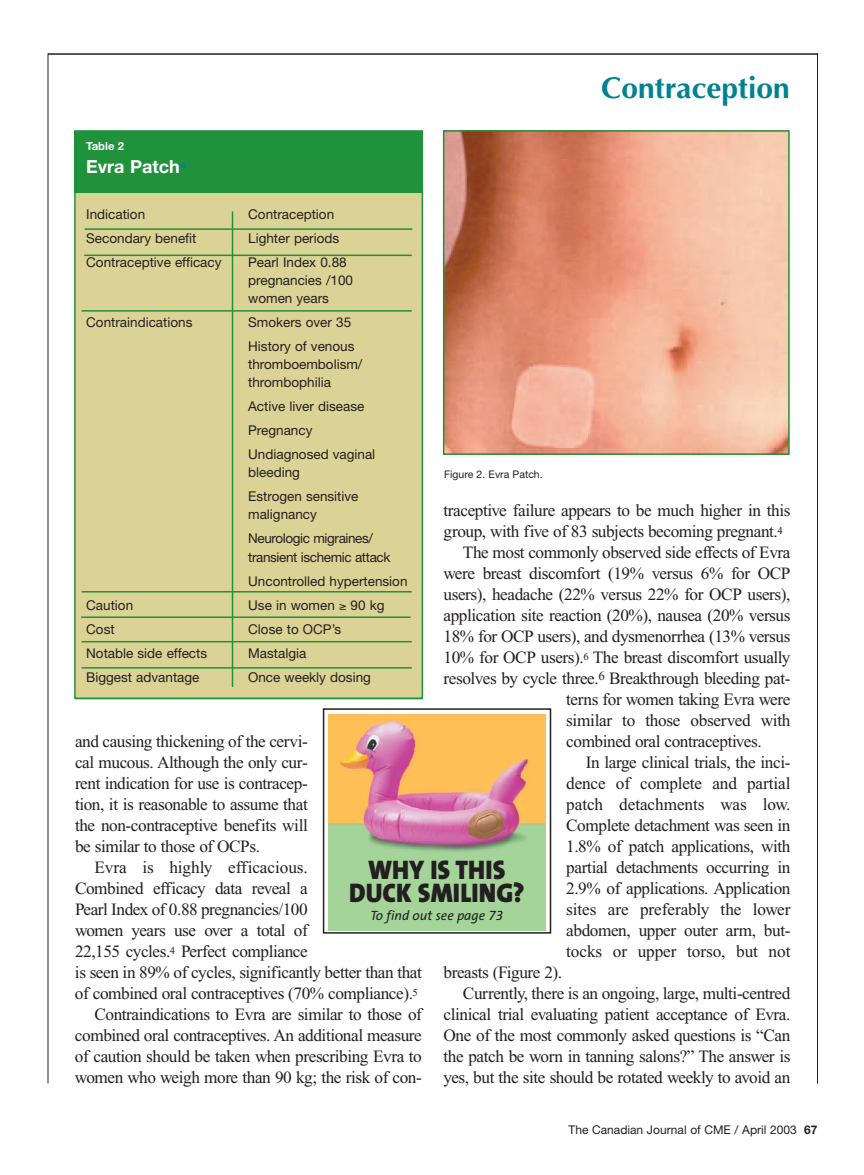
<style>
.page{position:relative;width:864px;height:1175px;background:#fff}
.page>*{position:absolute;margin:0;border:0;box-sizing:border-box;transform-origin:0 0}
.t1{font:700 30px "Optima";color:#008293}
.t2{font:900 27px/22.5px "The Sans";color:#231f20;text-align:center;scale:.94 1}
.t3{font:700 18px "Helvetica Neue";color:#fff}
.t4{font:17.25px/21px "Times New Roman";letter-spacing:-.025em;color:#231f20;text-align:justify}
.t5{font:17.25px "Times New Roman";letter-spacing:-.005em;color:#231f20}
.t6{font:13.5px/24px "Helvetica Neue";color:#231f20}
.t7{font:13.5px/24px "Helvetica Neue";letter-spacing:-.03em;color:#231f20}
.t8{font:italic 13.5px "The Sans";color:#231f20}
.t9{font:12px "Helvetica Neue";color:#231f20}
.t10{font:700 11.25px "Helvetica Neue";color:#fff}
.t11{font:10.5px "Helvetica Neue";color:#231f20}
.s1{font-size:13.5px;color:#0075be}
.s2{font-family:"The Sans Expert"}
.s3{font-weight:700}
</style>
<div class="page">
<hr style="left:48px;top:53px;width:770px;height:2px;background:#231f20">
<hr style="left:48px;top:53px;width:1px;height:1030px;background:#231f20">
<hr style="left:817px;top:53px;width:1px;height:1030px;background:#231f20">
<img style="left:446px;top:133px;width:341px;height:319px">
<div style="left:443px;top:130px;width:347px;height:325px;border:2px solid #21923c"></div>
<svg style="left:74px;top:130px;width:350px;height:569px;background:#c1ca89"></svg>
<hr style="left:232px;top:211px;width:1px;height:476px;background:#21923c">
<hr style="left:81px;top:616px;width:330px;height:2px;background:#21923c">
<div style="left:323px;top:708px;width:228px;height:225px;border:2px solid #231f20"></div>
<img style="left:329px;top:714px;width:217px;height:216px">
<h1 class="t1" style="left:601px;top:75px;width:190px">Contraception</h1>
<p class="t10" style="left:86px;top:142px;width:40px">Table 2</p>
<p class="t3" style="left:86px;top:160px;width:101px">Evra Patch<span class="s1">“</span></p>
<p class="t6" style="left:86px;top:204px;width:60px">Indication</p>
<p class="t6" style="left:248px;top:204px;width:87px">Contraception</p>
<p class="t6" style="left:86px;top:228px;width:112px">Secondary benefit</p>
<p class="t6" style="left:248px;top:228px;width:93px">Lighter periods</p>
<p class="t6" style="left:86px;top:252px;width:137px">Contraceptive efficacy</p>
<p class="t6" style="left:248px;top:255px;width:106px;line-height:18px">Pearl Index 0.88 pregnancies /100 women years</p>
<p class="t6" style="left:86px;top:312px;width:108px">Contraindications</p>
<p class="t6" style="left:248px;top:312px;width:108px">Smokers over 35<br>History of venous</p>
<p class="t6" style="left:248px;top:357px;width:116px;line-height:18px">thromboembolism/ thrombophilia</p>
<p class="t6" style="left:248px;top:396px;width:129px">Active liver disease<br>Pregnancy<br>Undiagnosed vaginal</p>
<p class="t6" style="left:248px;top:462px;width:112px">bleeding<br>Estrogen sensitive</p>
<p class="t7" style="left:248px;top:504px;width:126px">malignancy<br>Neurologic migraines/</p>
<p class="t6" style="left:248px;top:546px;width:161px">transient ischemic attack<br>Uncontrolled hypertension</p>
<p class="t6" style="left:86px;top:594px;width:48px">Caution</p>
<p class="t6" style="left:248px;top:594px;width:138px">Use in women ≥ 90 kg</p>
<p class="t6" style="left:86px;top:618px;width:30px">Cost</p>
<p class="t6" style="left:248px;top:618px;width:94px">Close to OCP’s</p>
<p class="t6" style="left:86px;top:642px;width:122px">Notable side effects</p>
<p class="t6" style="left:248px;top:642px;width:60px">Mastalgia</p>
<p class="t6" style="left:86px;top:666px;width:115px">Biggest advantage</p>
<p class="t6" style="left:248px;top:666px;width:124px">Once weekly dosing</p>
<p class="t11" style="left:444px;top:470px;width:100px">Figure 2. Evra Patch.</p>
<p class="t4" style="left:444px;top:501px;width:348px">traceptive failure appears to be much higher in this</p>
<p class="t4" style="left:444px;top:522px;width:341px">group, with five of 83 subjects becoming pregnant.<sup>4</sup></p>
<p class="t4" style="left:463px;top:543px;width:329px">The most commonly observed side effects of Evra</p>
<p class="t4" style="left:444px;top:564px;width:348px">were breast discomfort (19% versus 6% for OCP</p>
<p class="t4" style="left:444px;top:585px;width:348px">users), headache (22% versus 22% for OCP users),</p>
<p class="t4" style="left:444px;top:606px;width:348px">application site reaction (20%), nausea (20% versus</p>
<p class="t4" style="left:444px;top:627px;width:348px">18% for OCP users), and dysmenorrhea (13% versus</p>
<p class="t4" style="left:444px;top:648px;width:348px">10% for OCP users).<sup>6</sup> The breast discomfort usually</p>
<p class="t4" style="left:444px;top:669px;width:348px">resolves by cycle three.<sup>6</sup> Breakthrough bleeding pat-</p>
<p class="t4" style="left:566px;top:690px;width:226px">terns for women taking Evra were</p>
<p class="t4" style="left:566px;top:711px;width:226px">similar to those observed with</p>
<p class="t4" style="left:566px;top:732px;width:197px">combined oral contraceptives.</p>
<p class="t4" style="left:586px;top:753px;width:206px">In large clinical trials, the inci-</p>
<p class="t4" style="left:566px;top:774px;width:226px">dence of complete and partial</p>
<p class="t5" style="left:566px;top:798px;width:226px">patch detachments was low.</p>
<p class="t4" style="left:566px;top:816px;width:226px">Complete detachment was seen in</p>
<p class="t4" style="left:566px;top:837px;width:226px">1.8% of patch applications, with</p>
<p class="t4" style="left:566px;top:858px;width:226px">partial detachments occurring in</p>
<p class="t4" style="left:566px;top:879px;width:226px">2.9% of applications. Application</p>
<p class="t5" style="left:566px;top:903px;width:226px">sites are preferably the lower</p>
<p class="t4" style="left:566px;top:921px;width:226px">abdomen, upper outer arm, but-</p>
<p class="t5" style="left:566px;top:945px;width:226px">tocks or upper torso, but not</p>
<p class="t4" style="left:444px;top:963px;width:120px">breasts (Figure 2).</p>
<p class="t4" style="left:463px;top:984px;width:329px">Currently, there is an ongoing, large, multi-centred</p>
<p class="t4" style="left:444px;top:1005px;width:348px">clinical trial evaluating patient acceptance of Evra.</p>
<p class="t4" style="left:444px;top:1026px;width:348px">One of the most commonly asked questions is “Can</p>
<p class="t4" style="left:444px;top:1047px;width:348px">the patch be worn in tanning salons?” The answer is</p>
<p class="t4" style="left:444px;top:1068px;width:348px">yes, but the site should be rotated weekly to avoid an</p>
<p class="t4" style="left:75px;top:732px;width:234px">and causing thickening of the cervi&shy;cal mucous. Although the only cur&shy;rent indication for use is contracep&shy;tion, it is reasonable to assume that the non-contraceptive benefits will be similar to those of OCPs.</p>
<p class="t5" style="left:94px;top:861px;width:215px">Evra is highly efficacious.</p>
<p class="t4" style="left:75px;top:879px;width:234px">Combined efficacy data reveal a</p>
<p class="t4" style="left:75px;top:900px;width:234px">Pearl Index of 0.88 pregnancies/100</p>
<p class="t4" style="left:75px;top:921px;width:234px">women years use over a total of</p>
<p class="t4" style="left:75px;top:942px;width:234px">22,155 cycles.<sup>4</sup> Perfect compliance</p>
<p class="t4" style="left:75px;top:963px;width:348px">is seen in 89% of cycles, significantly better than that</p>
<p class="t4" style="left:75px;top:984px;width:344px">of combined oral contraceptives (70% compliance).<sup>5</sup></p>
<p class="t4" style="left:94px;top:1005px;width:329px">Contraindications to Evra are similar to those of</p>
<p class="t4" style="left:75px;top:1026px;width:348px">combined oral contraceptives. An additional measure</p>
<p class="t4" style="left:75px;top:1047px;width:348px">of caution should be taken when prescribing Evra to</p>
<p class="t4" style="left:75px;top:1068px;width:348px">women who weigh more than 90 kg; the risk of con-</p>
<h2 class="t2" style="left:349px;top:861px;width:188px">WHY IS THIS<br>DUCK SMILING?</h2>
<p class="t8" style="left:370px;top:910px;width:134px">To find out see page <span class="s2">73</span></p>
<p class="t9" style="left:569px;top:1125px;width:250px">The Canadian Journal of CME / April 2003 <span class="s3">67</span></p>
</div>
